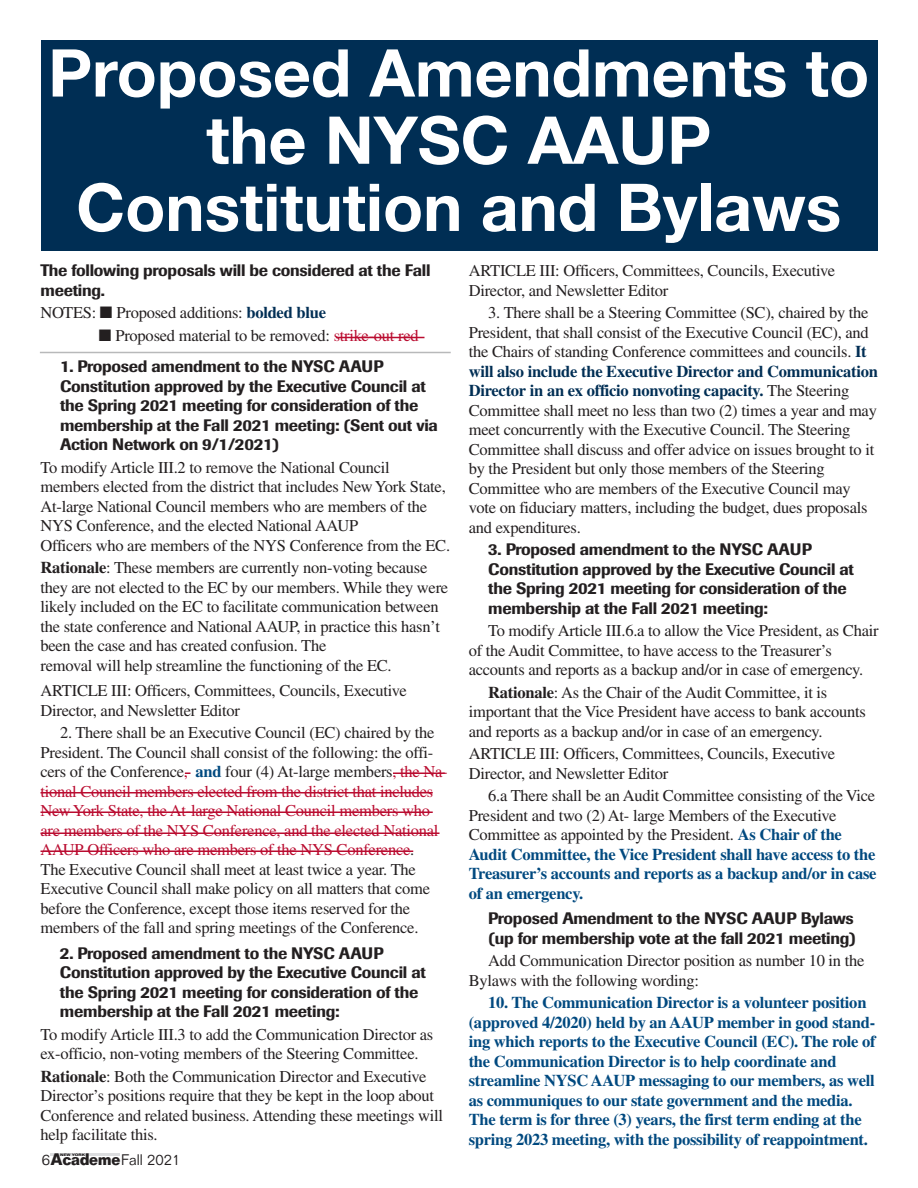
<style>
.page{position:relative;width:918px;height:1188px;background:#fff}
.page>*{position:absolute;margin:0;border:0;box-sizing:border-box;transform-origin:0 0}
.t1{font:700 66px/67.2px "Helvetica Neue";color:#fff;text-align:center}
.t2{font:16.5px/19.5px "Times";letter-spacing:-.015em;color:#231f20}
.t3{font:500 16.5px/19.5px "Imago";letter-spacing:-.015em;color:#231f20}
.t4{font:700 16.5px/19.5px "Times";letter-spacing:-.015em;color:#00497f}
.t5{font:300 15px "Folio";color:#231f20}
.t6{font:700 3.45px "Folio";color:#231f20;scale:1.2 1}
.s1{font-weight:700;color:#002e54}
.s2{color:#ba0c30}
.s3{font-weight:700}
.s4{font-weight:700;color:#00497f}
.s5{font-weight:700;font-size:16.35px}
</style>
<div class="page">
<div style="left:42px;top:40px;width:836px;height:211px;background:#002e54"></div>
<hr style="left:336px;top:337px;width:88px;height:1px;background:#ba0c30">
<hr style="left:40px;top:792px;width:393px;height:2px;background:#ba0c30">
<hr style="left:40px;top:812px;width:393px;height:1px;background:#ba0c30">
<hr style="left:40px;top:832px;width:400px;height:2px;background:#ba0c30">
<hr style="left:40px;top:850px;width:373px;height:2px;background:#ba0c30">
<hr style="left:393px;top:772px;width:52px;height:2px;background:#ba0c30">
<hr style="left:40px;top:352px;width:411px;height:1px;background:#b8b9ba">
<hr style="left:51px;top:1154px;width:69px;height:2px;background:#dcdddf">
<h1 class="t1" style="left:48px;top:45px;width:823px">Proposed Amendments to the NYSC AAUP<br>Constitution and Bylaws</h1>
<p class="t3" style="left:40px;top:262px;width:392px">The following proposals will be considered at the Fall meeting.</p>
<p class="t2" style="left:41px;top:305px;width:287px">NOTES: ■ Proposed additions: <span class="s1">bolded blue</span></p>
<p class="t2" style="left:99px;top:327px;width:321px">■ Proposed material to be removed: <span class="s2">strike-out red</span></p>
<p class="t3" style="left:60px;top:358px;width:379px">1. Proposed amendment to the NYSC AAUP Constitution approved by the Executive Council at the Spring 2021 meeting for consideration of the membership at the Fall 2021 meeting: (Sent out via Action Network on 9/1/2021)</p>
<p class="t2" style="left:41px;top:459px;width:411px">To modify Article III.2 to remove the National Council members elected from the district that includes NewYork State, At-large National Council members who are members of the NYS Conference, and the elected National AAUP<br>Officers who are members of the NYS Conference from the EC.</p>
<p class="t2" style="left:41px;top:560px;width:409px"><span class="s3">Rationale</span>: These members are currently non-voting because they are not elected to the EC by our members. While they were likely included on the EC to facilitate communication between the state conference and National AAUP, in practice this hasn’t been the case and has created confusion. The<br>removal will help streamline the functioning of the EC.</p>
<p class="t2" style="left:41px;top:683px;width:368px">ARTICLE III: Officers, Committees, Councils, Executive<br>Director, and Newsletter Editor</p>
<p class="t2" style="left:40px;top:725px;width:409px;text-indent:20px">2. There shall be an Executive Council (EC) chaired by the President. The Council shall consist of the following: the offi&shy;cers of the Conference<span class="s2">,</span> <span class="s4">and</span> four (4) At-large members<span class="s2">, the Na&shy;tional Council members elected from the district that includes NewYork State, the At-large National Council members who are members of the NYS Conference, and the elected National AAUP Officers who are members of the NYS Conference</span>.<br>The Executive Council shall meet at least twice a year. The Executive Council shall make policy on all matters that come before the Conference, except those items reserved for the members of the fall and spring meetings of the Conference.</p>
<p class="t3" style="left:60px;top:945px;width:367px">2. Proposed amendment to the NYSC AAUP Constitution approved by the Executive Council at the Spring 2021 meeting for consideration of the membership at the Fall 2021 meeting:</p>
<p class="t2" style="left:40px;top:1026px;width:394px">To modify Article III.3 to add the Communication Director as ex-officio, non-voting members of the Steering Committee.</p>
<p class="t2" style="left:40px;top:1068px;width:404px"><span class="s3">Rationale</span>: Both the Communication Director and Executive Director’s positions require that they be kept in the loop about Conference and related business. Attending these meetings will help facilitate this.</p>
<p class="t2" style="left:469px;top:263px;width:368px">ARTICLE III: Officers, Committees, Councils, Executive<br>Director, and Newsletter Editor</p>
<p class="t2" style="left:469px;top:305px;width:411px;text-indent:19px">3. There shall be a Steering Committee (SC), chaired by the President, that shall consist of the Executive Council (EC), and the Chairs of standing Conference committees and councils. <span class="s1">It will also include the Executive Director and Communication Director in an ex officio nonvoting capacity.</span> The Steering Committee shall meet no less than two (2) times a year and may meet concurrently with the Executive Council. The Steering Committee shall discuss and offer advice on issues brought to it by the President but only those members of the Steering Committee who are members of the Executive Council may vote on fiduciary matters, including the budget, dues proposals and expenditures.</p>
<p class="t3" style="left:488px;top:541px;width:367px">3. Proposed amendment to the NYSC AAUP Constitution approved by the Executive Council at the Spring 2021 meeting for consideration of the membership at the Fall 2021 meeting:</p>
<p class="t2" style="left:469px;top:623px;width:411px;text-indent:20px">To modify Article III.6.a to allow the Vice President, as Chair of the Audit Committee, to have access to the Treasurer’s accounts and reports as a backup and/or in case of emergency.</p>
<p class="t2" style="left:469px;top:684px;width:399px;text-indent:20px"><span class="s3">Rationale</span>: As the Chair of the Audit Committee, it is important that the Vice President have access to bank accounts and reports as a backup and/or in case of an emergency.</p>
<p class="t2" style="left:469px;top:746px;width:368px">ARTICLE III: Officers, Committees, Councils, Executive<br>Director, and Newsletter Editor</p>
<p class="t2" style="left:469px;top:788px;width:409px;text-indent:20px">6.a There shall be an Audit Committee consisting of the Vice President and two (2) At- large Members of the Executive Committee as appointed by the President. <span class="s4">As Chair of the Audit Committee, the Vice President shall have access to the Treasurer’s accounts and reports as a backup and/or in case of an emergency.</span></p>
<p class="t3" style="left:488px;top:910px;width:369px">Proposed Amendment to the NYSC AAUP Bylaws (up for membership vote at the fall 2021 meeting)</p>
<p class="t2" style="left:469px;top:953px;width:397px;text-indent:20px">Add Communication Director position as number 10 in the<br>Bylaws with the following wording:</p>
<p class="t4" style="left:469px;top:995px;width:409px;text-indent:20px">10. The Communication Director is a volunteer position (approved 4/2020) held by an AAUP member in good stand&shy;ing which reports to the Executive Council (EC). The role of the Communication Director is to help coordinate and streamline NYSC AAUP messaging to our members, as well as communiques to our state government and the media.<br>The term is for three (3) years, the first term ending at the spring 2023 meeting, with the possibility of reappointment.</p>
<p class="t5" style="left:42px;top:1154px;width:140px">6<span class="s5">Academe</span>Fall 2021</p>
<p class="t6" style="left:60px;top:1154px;width:22px">NEW YORK</p>
</div>
